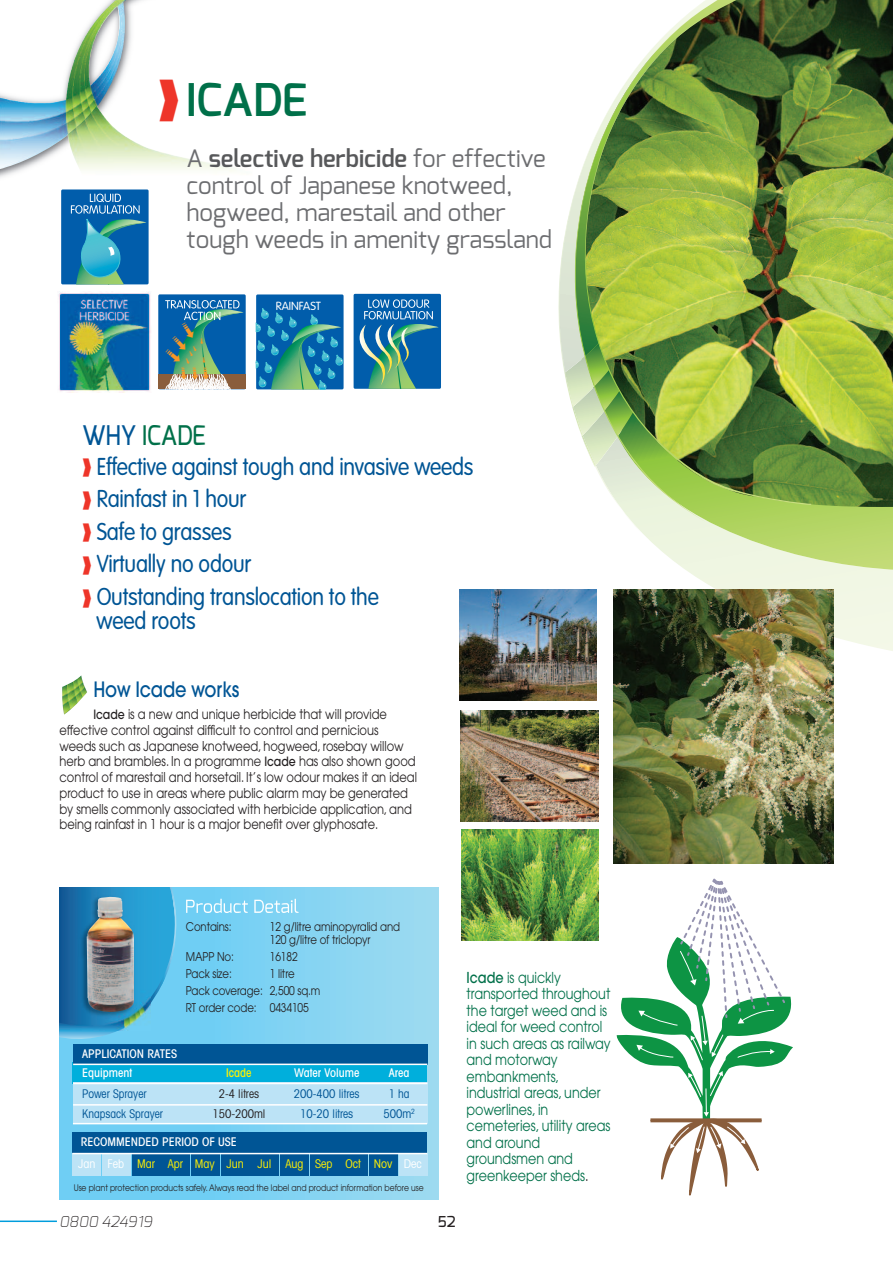
<style>
.page{position:relative;width:893px;height:1263px;background:#fff}
.page>*{position:absolute;margin:0;border:0;box-sizing:border-box;transform-origin:0 0}
.t1{font:600 45px "Exo";color:#007049}
.t2{font:500 27px "Exo";letter-spacing:-.01em;color:#007049;scale:.9 1}
.t3{font:300 24px/32.5px "VAG Rounded";letter-spacing:-.01em;color:#005595;scale:.9 1}
.t4{font:24px/27px "Exo";color:#6c6d70}
.t5{font:500 21px "Avant Garde";letter-spacing:-.01em;color:#005595;scale:.85 1}
.t6{font:15px/16.5px "Avant Garde";color:#007049;scale:.85 1}
.t7{font:italic 200 15px "Exo";color:#231f20}
.t8{font:500 15px "Exo";color:#231f20}
.t9{font:13.5px/15.8px "Avant Garde";color:#231f20;scale:.85 1}
.t10{font:12px/17px "Avant Garde";letter-spacing:-.01em;color:#231f20;scale:.85 1}
.t11{font:500 condensed 12px/19.2px "Avant Garde";color:#fff}
.t12{font:condensed 12px "Avant Garde";color:#005595;scale:.95 1}
.t13{font:condensed 12px "Avant Garde";color:#fff101}
.t14{font:condensed 12px "Avant Garde";color:#231f20;scale:.95 1}
.t15{font:500 condensed 12px "Avant Garde";color:#fff101}
.t16{font:300 11.55px "VAG Rounded";color:#fff}
.t17{font:9px "Avant Garde";color:#231f20;scale:.85 1}
.s1{color:#ee3529}
.s2{font-weight:600;color:#57585a}
.s3{color:#005595}
.s4{font-weight:500;font-size:12.75px}
.s5{color:#fff}
.s6{font-weight:500}
.s7{color:#231f20}
</style>
<div class="page">
<hr style="left:0;top:1220px;width:57px;height:2px;background:#009ddc">
<img style="left:797px;top:0;width:96px;height:343px">
<svg style="left:596px;top:571px;width:297px;height:100px"></svg>
<svg style="left:642px;top:343px;width:251px;height:228px;background:#adc66e"></svg>
<svg style="left:564px;top:373px;width:111px;height:159px"></svg>
<img style="left:572px;top:407px;width:2px;height:29px">
<img style="left:565px;top:372px;width:8px;height:35px">
<img style="left:558px;top:0;width:149px;height:373px">
<img style="left:574px;top:6px;width:237px;height:499px">
<img style="left:0;top:0;width:142px;height:178px">
<img style="left:0;top:0;width:127px;height:169px">
<img style="left:67px;top:106px;width:168px;height:72px">
<svg style="left:60px;top:887px;width:379px;height:312px;background:#87d4f1"></svg>
<svg style="left:60px;top:887px;width:188px;height:156px;background:#61bfe8"></svg>
<svg style="left:254px;top:899px;width:45px;height:14px"></svg>
<div style="left:60px;top:188px;width:90px;height:98px;background:#015dab;border-radius:3px"></div>
<div style="left:58px;top:187px;width:93px;height:100px;border:3px solid #fff;border-radius:3px"></div>
<svg style="left:71px;top:194px;width:76px;height:91px"></svg>
<img style="left:58px;top:292px;width:93px;height:100px">
<div style="left:157px;top:293px;width:90px;height:98px;background:#015dab;border-radius:3px"></div>
<div style="left:155px;top:291px;width:94px;height:101px;border:3px solid #fff;border-radius:3px"></div>
<div style="left:158px;top:374px;width:88px;height:15px;background:#8a5d3b"></div>
<div style="left:255px;top:293px;width:90px;height:98px;background:#015dab;border-radius:3px"></div>
<div style="left:253px;top:292px;width:93px;height:100px;border:3px solid #fff;border-radius:3px"></div>
<svg style="left:256px;top:308px;width:88px;height:82px"></svg>
<div style="left:352px;top:292px;width:90px;height:98px;background:#015dab;border-radius:3px"></div>
<div style="left:351px;top:291px;width:93px;height:101px;border:3px solid #fff;border-radius:3px"></div>
<img style="left:351px;top:299px;width:88px;height:90px">
<img style="left:71px;top:887px;width:79px;height:143px">
<img style="left:87px;top:897px;width:47px;height:115px">
<div style="left:73px;top:1063px;width:354px;height:21px;background:#00afdc"></div>
<div style="left:73px;top:1044px;width:354px;height:21px;background:#005595"></div>
<div style="left:73px;top:1082px;width:354px;height:42px;background:#bce3f6"></div>
<hr style="left:73px;top:1063px;width:354px;height:2px;background:#fff">
<hr style="left:73px;top:1083px;width:354px;height:1px;background:#fff">
<hr style="left:73px;top:1104px;width:354px;height:1px;background:#fff">
<div style="left:73px;top:1154px;width:28px;height:22px;background:#bce3f6"></div>
<div style="left:102px;top:1154px;width:28px;height:22px;background:#bce3f6"></div>
<div style="left:132px;top:1154px;width:28px;height:22px;background:#005595"></div>
<div style="left:162px;top:1154px;width:28px;height:22px;background:#005595"></div>
<div style="left:191px;top:1154px;width:28px;height:22px;background:#005595"></div>
<div style="left:221px;top:1154px;width:28px;height:22px;background:#005595"></div>
<div style="left:251px;top:1154px;width:28px;height:22px;background:#005595"></div>
<div style="left:280px;top:1154px;width:28px;height:22px;background:#005595"></div>
<div style="left:310px;top:1154px;width:28px;height:22px;background:#005595"></div>
<div style="left:340px;top:1154px;width:28px;height:22px;background:#005595"></div>
<div style="left:369px;top:1154px;width:28px;height:22px;background:#005595"></div>
<div style="left:399px;top:1154px;width:28px;height:22px;background:#bce3f6"></div>
<div style="left:73px;top:1132px;width:354px;height:21px;background:#005595"></div>
<hr style="left:72px;top:1153px;width:355px;height:1px;background:#fff">
<hr style="left:73px;top:1123px;width:354px;height:1px;background:#fff">
<svg style="left:617px;top:878px;width:176px;height:318px"></svg>
<img style="left:459px;top:590px;width:137px;height:110px">
<img style="left:461px;top:830px;width:137px;height:110px">
<img style="left:460px;top:710px;width:138px;height:111px">
<img style="left:614px;top:590px;width:219px;height:274px">
<img style="left:62px;top:675px;width:25px;height:39px">
<svg style="left:164px;top:300px;width:80px;height:92px"></svg>
<h1 class="t1" style="left:158px;top:81px;width:151px"><span class="s1">❱</span> ICADE</h1>
<h3 class="t4" style="left:187px;top:145px;width:367px">A <span class="s2">selective herbicide</span> for effective control of Japanese knotweed, hogweed, marestail and other tough weeds in amenity grassland</h3>
<p class="t16" style="left:276px;top:301px;width:47px">RAINFAST</p>
<h2 class="t2" style="left:82px;top:424px;width:139px"><span class="s3">WHY</span> ICADE</h2>
<h3 class="t3" style="left:82px;top:452px;width:436px"><span class="s1">❱</span> Effective against tough and invasive weeds <span class="s1">❱</span> Rainfast in 1 hour<br><span class="s1">❱</span> Safe to grasses<br><span class="s1">❱</span> Virtually no odour<br><span class="s1">❱</span> Outstanding translocation to the</h3>
<h3 class="t3" style="left:97px;top:606px;width:112px">weed roots</h3>
<h3 class="t5" style="left:93px;top:681px;width:173px">How Icade works</h3>
<p class="t9" style="left:60px;top:707px;width:422px;text-indent:34px"><span class="s4">Icade</span> is a new and unique herbicide that will provide effective control against difficult to control and pernicious weeds such as Japanese knotweed, hogweed, rosebay willow herb and brambles. In a programme <span class="s4">Icade</span> has also shown good control of marestail and horsetail. It’s low odour makes it an ideal product to use in areas where public alarm may be generated by smells commonly associated with herbicide application, and being rainfast in 1 hour is a major benefit over glyphosate.</p>
<p class="t10" style="left:186px;top:919px;width:55px">Contains:</p>
<p class="t10" style="left:270px;top:921px;width:155px;line-height:13.5px">12 g/litre aminopyralid and<br>120 g/litre of triclopyr</p>
<p class="t10" style="left:186px;top:949px;width:58px">MAPP No:</p>
<p class="t10" style="left:270px;top:949px;width:34px">16182</p>
<p class="t10" style="left:186px;top:966px;width:56px">Pack size:</p>
<p class="t10" style="left:186px;top:966px;width:160px;text-indent:84px">1 litre<br>Pack coverage: 2,500 sq.m<br>RT order code: 0434105</p>
<p class="t11" style="left:82px;top:1045px;width:97px">APPLICATION RATES<br>Equipment</p>
<p class="t15" style="left:226px;top:1068px;width:27px">Icade</p>
<p class="t11" style="left:294px;top:1064px;width:67px">Water Volume</p>
<p class="t11" style="left:389px;top:1064px;width:22px">Area</p>
<p class="t12" style="left:82px;top:1090px;width:69px">Power Sprayer</p>
<p class="t14" style="left:219px;top:1090px;width:44px">2-4 litres</p>
<p class="t12" style="left:294px;top:1090px;width:71px">200-400 litres</p>
<p class="t12" style="left:389px;top:1090px;width:23px">1 ha</p>
<p class="t12" style="left:82px;top:1109px;width:87px">Knapsack Sprayer</p>
<p class="t14" style="left:212px;top:1109px;width:57px">150-200ml</p>
<p class="t12" style="left:300px;top:1109px;width:57px">10-20 litres</p>
<p class="t12" style="left:383px;top:1109px;width:35px">500m<sup>2</sup></p>
<p class="t11" style="left:81px;top:1134px;width:157px">RECOMMENDED PERIOD OF USE</p>
<p class="t13" style="left:78px;top:1159px;width:345px"><span class="s5">Jan Feb</span> Mar Apr May Jun Jul Aug Sep Oct Nov <span class="s5">Dec</span></p>
<p class="t17" style="left:74px;top:1185px;width:413px">Use plant protection products safely.Always read the label and product information before use</p>
<p class="t7" style="left:60px;top:1215px;width:95px">0800 424919</p>
<p class="t8" style="left:438px;top:1215px;width:19px">52</p>
<p class="t6" style="left:467px;top:970px;width:171px"><span class="s6">Icade</span> is quickly transported throughout the target weed and is ideal for weed control in such areas as railway and motorway embankments, industrial areas, under powerlines, in cemeteries, utility areas and around groundsmen and greenkeeper sheds<span class="s7">.</span></p>
</div>
